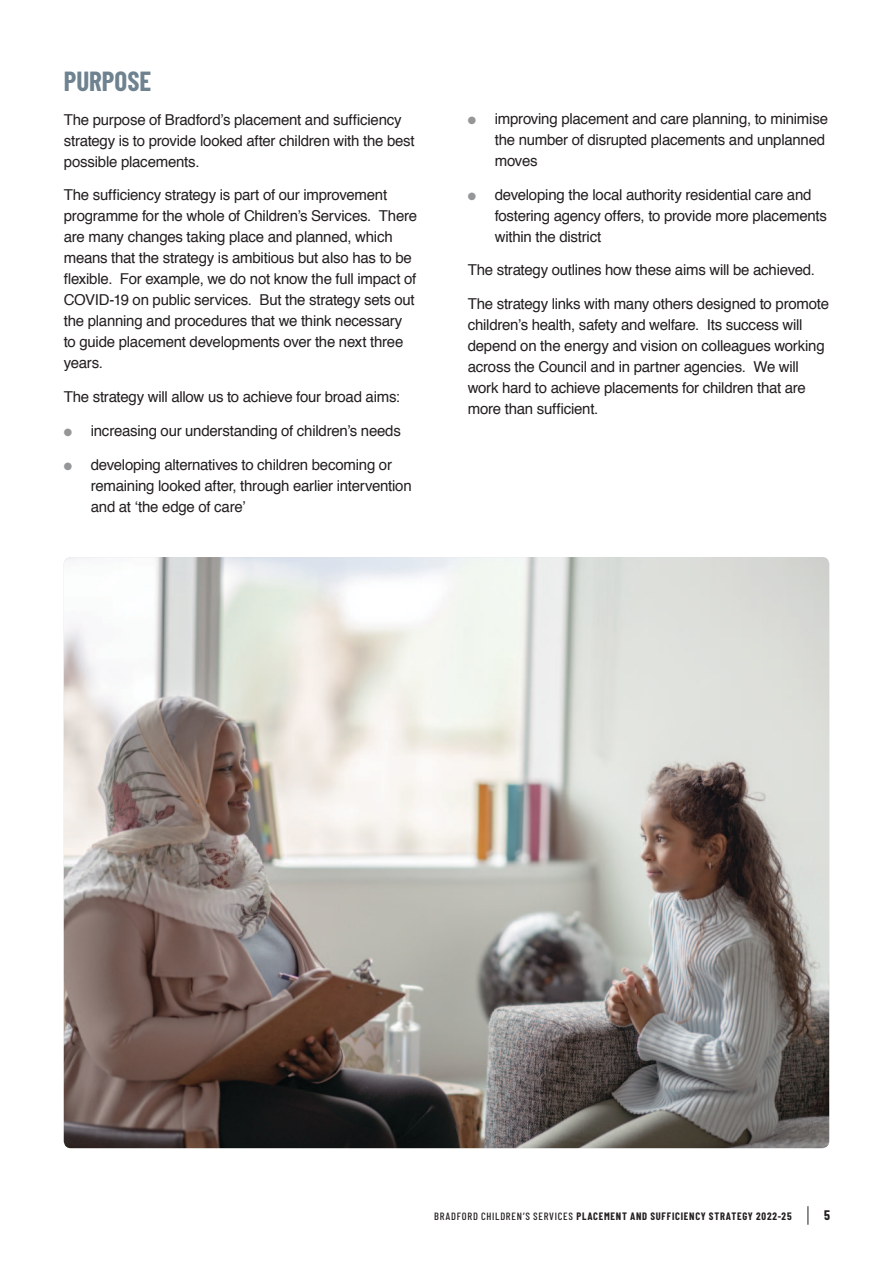
<style>
.page{position:relative;width:893px;height:1263px;background:#fff}
.page>*{position:absolute;margin:0;border:0;box-sizing:border-box;transform-origin:0 0}
.BCC_Text{font:700 27px "Barlow Condensed";color:#6e828f}
.BCC_Text-2{font:15px/21px "Helvetica";letter-spacing:-.015em;color:#231f20}
.BCC_Text-3{font:700 13.5px "Barlow Condensed";color:#231f20}
.BCC_Text-4{font:700 10.5px "Barlow Condensed";letter-spacing:.07em;color:#231f20}
.s1{color:#949698}
.s2{font-weight:500}
</style>
<div class="page">
<svg style="left:807px;top:1206px;width:1px;height:19px"></svg>
<img style="left:64px;top:557px;width:765px;height:591px">
<p class="BCC_Text" style="left:64px;top:64px;width:89px">PURPOSE</p>
<p class="BCC_Text-2" style="left:64px;top:109px;width:352px">The purpose of Bradford’s placement and sufficiency strategy is to provide looked after children with the best possible placements.</p>
<p class="BCC_Text-2" style="left:64px;top:185px;width:355px">The sufficiency strategy is part of our improvement programme for the whole of Children’s Services. There are many changes taking place and planned, which means that the strategy is ambitious but also has to be flexible. For example, we do not know the full impact of COVID-19 on public services. But the strategy sets out the planning and procedures that we think necessary to guide placement developments over the next three years.</p>
<p class="BCC_Text-2" style="left:64px;top:387px;width:338px">The strategy will allow us to achieve four broad aims:</p>
<p class="BCC_Text-2" style="left:64px;top:420px;width:339px"><span class="s1">●</span> increasing our understanding of children’s needs</p>
<p class="BCC_Text-2" style="left:91px;top:454px;width:322px;text-indent:-27px"><span class="s1">●</span> developing alternatives to children becoming or remaining looked after, through earlier intervention and at ‘the edge of care’</p>
<p class="BCC_Text-2" style="left:495px;top:109px;width:335px;text-indent:-27px"><span class="s1">●</span> improving placement and care planning, to minimise the number of disrupted placements and unplanned moves</p>
<p class="BCC_Text-2" style="left:495px;top:184px;width:334px;text-indent:-27px"><span class="s1">●</span> developing the local authority residential care and fostering agency offers, to provide more placements within the district</p>
<p class="BCC_Text-2" style="left:468px;top:260px;width:349px">The strategy outlines how these aims will be achieved.</p>
<p class="BCC_Text-2" style="left:468px;top:294px;width:363px">The strategy links with many others designed to promote children’s health, safety and welfare. Its success will depend on the energy and vision on colleagues working across the Council and in partner agencies. We will work hard to achieve placements for children that are more than sufficient.</p>
<p class="BCC_Text-4" style="left:434px;top:1210px;width:359px"><span class="s2">BRADFORD CHILDREN’S SERVICES</span> PLACEMENT AND SUFFICIENCY STRATEGY 2022-25</p>
<p class="BCC_Text-3" style="left:824px;top:1207px;width:7px">5</p>
</div>
